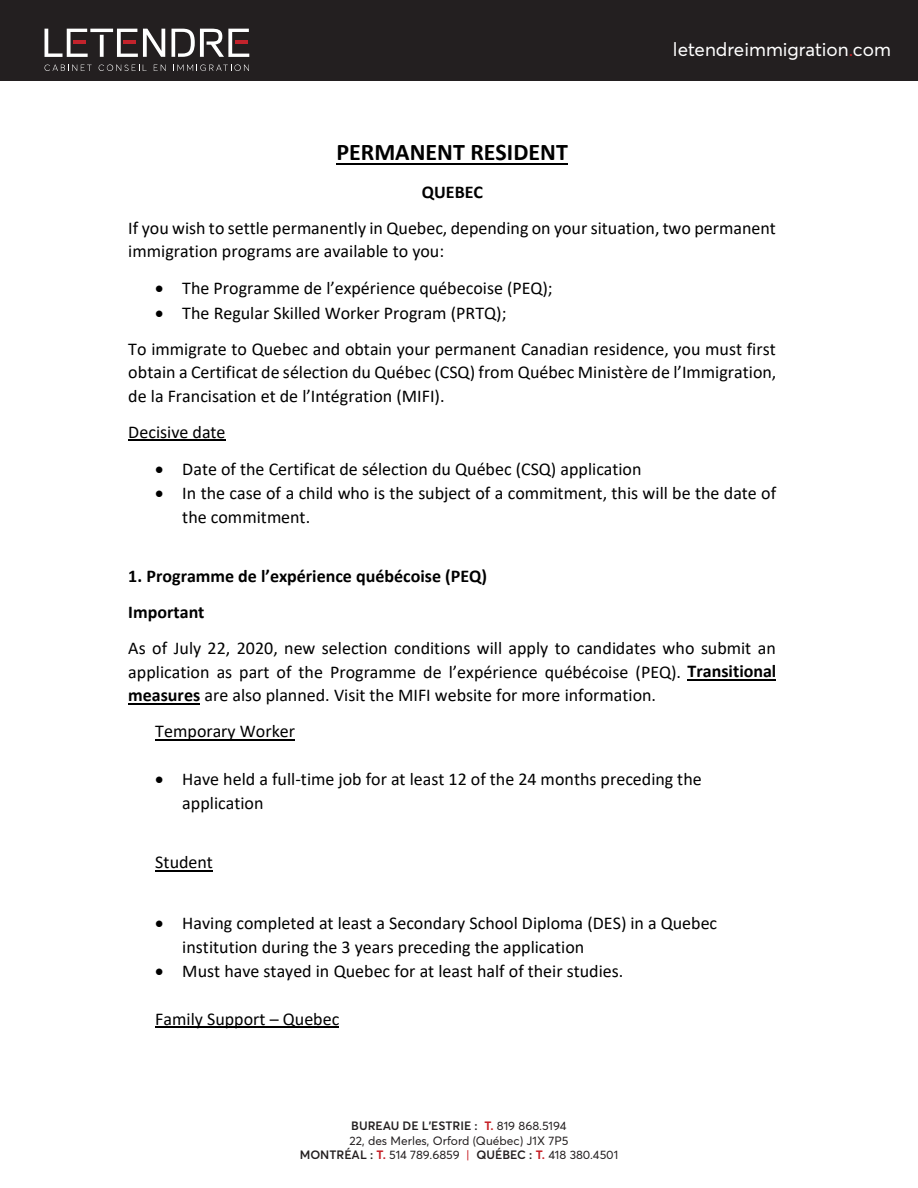
<style>
.page{position:relative;width:918px;height:1188px;background:#fff}
.page>*{position:absolute;margin:0;border:0;box-sizing:border-box;transform-origin:0 0}
.t1{font:700 24px "Calibri";color:#000}
.t2{font:18.9px "Averta";color:#fff}
.t3{font:18px/23.5px "Calibri";color:#000}
.t4{font:12px/14.4px "Averta";color:#231f20;text-align:center}
.s1{color:#c62027}
.s2{font-weight:700}
.s3{font-weight:600}
.s4{font-weight:700;color:#c62027}
</style>
<div class="page">
<div style="left:0;top:0;width:918px;height:81px;background:#231f20"></div>
<hr style="left:90px;top:29px;width:23px;height:3px;background:#fff">
<svg style="left:100px;top:35px;width:4px;height:22px"></svg>
<svg style="left:45px;top:65px;width:47px;height:6px"></svg>
<svg style="left:99px;top:64px;width:48px;height:7px"></svg>
<svg style="left:154px;top:65px;width:12px;height:6px"></svg>
<svg style="left:177px;top:64px;width:72px;height:7px"></svg>
<svg style="left:45px;top:29px;width:43px;height:28px"></svg>
<svg style="left:117px;top:29px;width:48px;height:28px"></svg>
<svg style="left:172px;top:29px;width:77px;height:28px"></svg>
<hr style="left:336px;top:163px;width:232px;height:2px;background:#000">
<hr style="left:128px;top:440px;width:97px;height:1px;background:#000">
<hr style="left:687px;top:679px;width:89px;height:2px;background:#000">
<hr style="left:128px;top:703px;width:72px;height:1px;background:#000">
<hr style="left:155px;top:739px;width:140px;height:1px;background:#000">
<hr style="left:155px;top:870px;width:58px;height:2px;background:#000">
<hr style="left:155px;top:1027px;width:184px;height:1px;background:#000">
<p class="t2" style="left:673px;top:37px;width:220px">letendreimmigration<span class="s1">.</span>com</p>
<p class="t1" style="left:336px;top:135px;width:233px">PERMANENT RESIDENT</p>
<p class="t3" style="left:128px;top:174px;width:649px;line-height:35.8px;text-align:center"><span class="s2">QUEBEC<br></span>If you wish to settle permanently in Quebec, depending on your situation, two permanent</p>
<p class="t3" style="left:128px;top:239px;width:317px">immigration programs are available to you:</p>
<p class="t3" style="left:155px;top:276px;width:399px">• The Programme de l’expérience québecoise (PEQ);</p>
<p class="t3" style="left:128px;top:295px;width:649px;line-height:35.7px;text-indent:27px">• The Regular Skilled Worker Program (PRTQ);<br>To immigrate to Quebec and obtain your permanent Canadian residence, you must first</p>
<p class="t3" style="left:128px;top:360px;width:650px">obtain a Certificat de sélection du Québec (CSQ) from Québec Ministère de l’Immigration, de la Francisation et de l’Intégration (MIFI).</p>
<p class="t3" style="left:128px;top:419px;width:99px">Decisive date</p>
<p class="t3" style="left:155px;top:456px;width:488px">• Date of the Certificat de sélection du Québec (CSQ) application</p>
<p class="t3" style="left:182px;top:481px;width:595px;text-indent:-27px">• In the case of a child who is the subject of a commitment, this will be the date of the commitment.</p>
<p class="t3" style="left:128px;top:558px;width:649px;line-height:35.7px"><span class="s2">1. Programme de l’expérience québécoise (PEQ)<br>Important<br></span>As of July 22, 2020, new selection conditions will apply to candidates who submit an</p>
<p class="t3" style="left:128px;top:659px;width:650px">application as part of the Programme de l’expérience québécoise (PEQ). <span class="s2">Transitional measures</span> are also planned. Visit the MIFI website for more information.</p>
<p class="t3" style="left:155px;top:719px;width:141px">Temporary Worker</p>
<p class="t3" style="left:182px;top:767px;width:521px;text-indent:-27px">• Have held a full-time job for at least 12 of the 24 months preceding the application</p>
<p class="t3" style="left:155px;top:850px;width:59px">Student</p>
<p class="t3" style="left:182px;top:911px;width:536px;text-indent:-27px">• Having completed at least a Secondary School Diploma (DES) in a Quebec institution during the 3 years preceding the application</p>
<p class="t3" style="left:155px;top:959px;width:470px">• Must have stayed in Quebec for at least half of their studies.</p>
<p class="t3" style="left:155px;top:1006px;width:186px">Family Support – Quebec</p>
<p class="t4" style="left:300px;top:1119px;width:320px"><span class="s3">BUREAU DE L’ESTRIE :</span> <span class="s4">T.</span> 819 868.5194<br>22, des Merles, Orford (Québec) J1X 7P5<br><span class="s3">MONTRÉAL :</span> <span class="s4">T.</span> 514 789.6859 <span class="s1">|</span> <span class="s3">QUÉBEC :</span> <span class="s4">T.</span> 418 380.4501</p>
</div>
